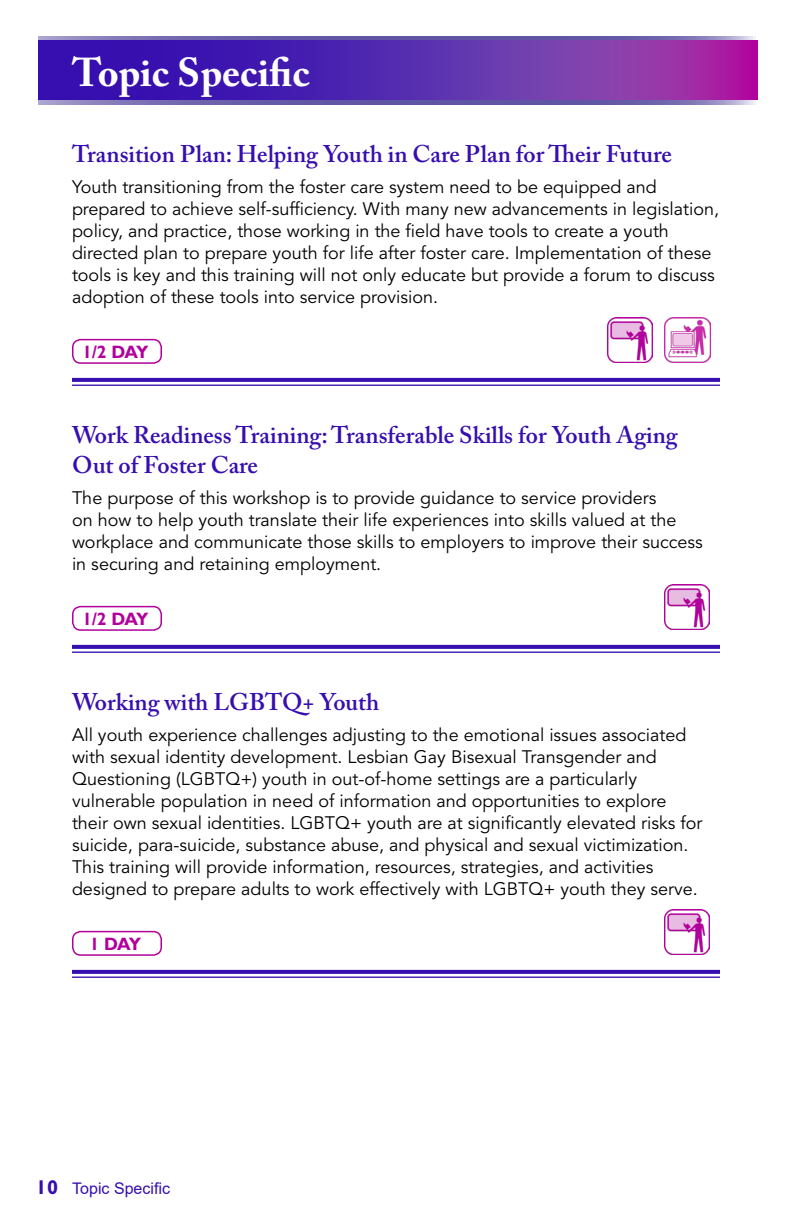
<style>
.page{position:relative;width:792px;height:1224px;background:#fff}
.page>*{position:absolute;margin:0;border:0;box-sizing:border-box;transform-origin:0 0}
.Top_Heading-h2{font:700 40px "Adobe Caslon Pro";color:#fff}
.Heading-h3{font:600 24px/30px "Adobe Caslon Pro";color:#370eaf}
.t1{font:700 20px "Gill Sans";color:#370eaf}
.non_bullets-p{font:18px/22px "Avenir";color:#000}
.duration-p{font:700 18px "Gill Sans";letter-spacing:-.085em;color:#b1009c}
.t2{font:16px "Arial";color:#370eaf}
</style>
<div class="page">
<svg style="left:38px;top:36px;width:720px;height:69px;background:#6f5cae"></svg>
<svg style="left:38px;top:41px;width:720px;height:58px;background:#5f26ad"></svg>
<svg style="left:72px;top:378px;width:648px;height:4px;background:#3c14b1"></svg>
<hr style="left:72px;top:385px;width:648px;height:1px;background:#370eaf">
<svg style="left:72px;top:645px;width:648px;height:4px;background:#3c15b1"></svg>
<hr style="left:72px;top:652px;width:648px;height:1px;background:#370eaf">
<svg style="left:72px;top:970px;width:648px;height:4px;background:#3d15b1"></svg>
<hr style="left:72px;top:977px;width:648px;height:1px;background:#370eaf">
<div style="left:72px;top:339px;width:90px;height:25px;border:2px solid #b1009c;border-radius:8px"></div>
<img style="left:608px;top:318px;width:45px;height:45px">
<img style="left:665px;top:318px;width:45px;height:45px">
<div style="left:72px;top:606px;width:90px;height:25px;border:2px solid #b1009c;border-radius:8px"></div>
<img style="left:665px;top:585px;width:45px;height:45px">
<div style="left:72px;top:931px;width:90px;height:25px;border:2px solid #b1009c;border-radius:8px"></div>
<img style="left:665px;top:910px;width:45px;height:45px">
<h2 class="Top_Heading-h2" style="left:72px;top:48px;width:239px">Topic Specific</h2>
<h3 class="Heading-h3" style="left:72px;top:139px;width:602px">Transition Plan: Helping Youth in Care Plan for Their Future</h3>
<p class="non_bullets-p" style="left:72px;top:176px;width:649px">Youth transitioning from the foster care system need to be equipped and prepared to achieve self-sufficiency. With many new advancements in legislation, policy, and practice, those working in the field have tools to create a youth directed plan to prepare youth for life after foster care. Implementation of these tools is key and this training will not only educate but provide a forum to discuss adoption of these tools into service provision.</p>
<p class="duration-p" style="left:82px;top:341px;width:68px">1/2 DAY</p>
<h3 class="Heading-h3" style="left:72px;top:420px;width:607px">Work Readiness Training: Transferable Skills for Youth Aging<br>Out of Foster Care</h3>
<p class="non_bullets-p" style="left:72px;top:487px;width:633px">The purpose of this workshop is to provide guidance to service providers<br>on how to help youth translate their life experiences into skills valued at the workplace and communicate those skills to employers to improve their success in securing and retaining employment.</p>
<p class="duration-p" style="left:82px;top:608px;width:68px">1/2 DAY</p>
<h3 class="Heading-h3" style="left:72px;top:687px;width:309px">Working with LGBTQ+ Youth</h3>
<p class="non_bullets-p" style="left:72px;top:724px;width:632px">All youth experience challenges adjusting to the emotional issues associated with sexual identity development. Lesbian Gay Bisexual Transgender and Questioning (LGBTQ+) youth in out-of-home settings are a particularly vulnerable population in need of information and opportunities to explore their own sexual identities. LGBTQ+ youth are at significantly elevated risks for suicide, para-suicide, substance abuse, and physical and sexual victimization.<br>This training will provide information, resources, strategies, and activities designed to prepare adults to work effectively with LGBTQ+ youth they serve.</p>
<p class="duration-p" style="left:90px;top:933px;width:53px">1 DAY</p>
<p class="t1" style="left:36px;top:1175px;width:24px">10</p>
<p class="t2" style="left:72px;top:1177px;width:99px">Topic Specific</p>
</div>
